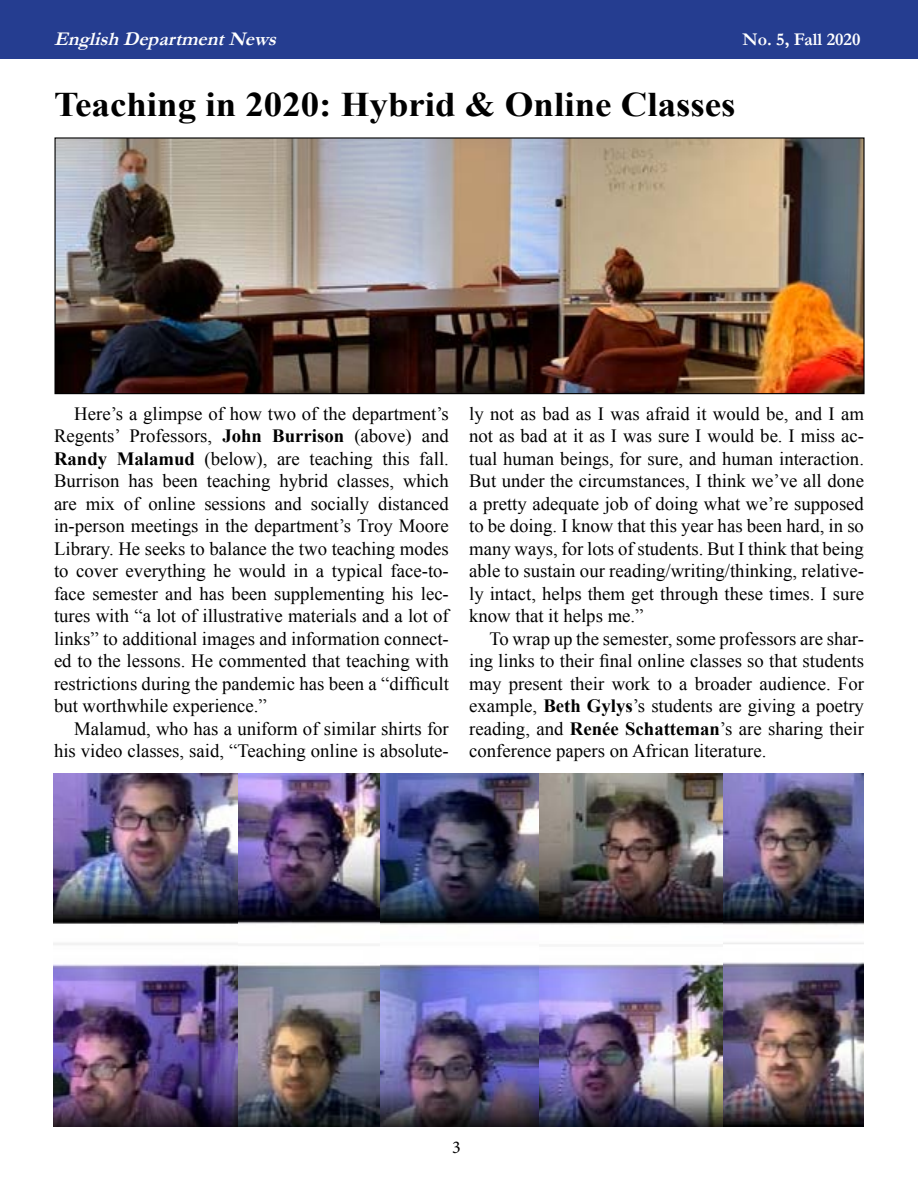
<style>
.page{position:relative;width:918px;height:1188px;background:#fff}
.page>*{position:absolute;margin:0;border:0;box-sizing:border-box;transform-origin:0 0}
.t1{font:700 34.5px "Times New Roman";color:#000;scale:1.07 1}
.t2{font:italic 700 19.5px "Garamond";color:#fff}
.t3{font:18.75px/22.5px "Times New Roman";color:#000;text-align:justify}
.t4{font:700 18px "Garamond";color:#fff}
.t5{font:18px "Minion Pro";color:#000}
.s1{font-weight:700}
</style>
<div class="page">
<div style="left:0;top:0;width:918px;height:58px;background:#253d90"></div>
<img style="left:56px;top:139px;width:807px;height:253px">
<div style="left:54px;top:137px;width:811px;height:257px;border:1px solid #000"></div>
<img style="left:543px;top:773px;width:321px;height:353px">
<img style="left:380px;top:773px;width:163px;height:353px">
<img style="left:237px;top:773px;width:143px;height:353px">
<img style="left:54px;top:773px;width:183px;height:353px">
<p class="t2" style="left:54px;top:26px;width:230px">EnglishDepartmentNews</p>
<p class="t4" style="left:742px;top:27px;width:120px">No. 5, Fall 2020</p>
<h1 class="t1" style="left:54px;top:81px;width:639px">Teaching in 2020: Hybrid &amp; Online Classes</h1>
<p class="t3" style="left:54px;top:402px;width:396px;text-indent:20px">Here’s a glimpse of how two of the department’s Regents’ Professors, <span class="s1">John Burrison</span> (above) and <span class="s1">Randy Malamud</span> (below), are teaching this fall.<br>Burrison has been teaching hybrid classes, which are mix of online sessions and socially distanced in-person meetings in the department’s Troy Moore Library. He seeks to balance the two teaching modes to cover everything he would in a typical face-to&shy;face semester and has been supplementing his lec&shy;tures with “a lot of illustrative materials and a lot of links” to additional images and information connect&shy;ed to the lessons. He commented that teaching with restrictions during the pandemic has been a “difficult but worthwhile experience.”</p>
<p class="t3" style="left:54px;top:717px;width:396px;text-align:right">Malamud, who has a uniform of similar shirts for his video classes, said, “Teaching online is absolute-</p>
<p class="t3" style="left:469px;top:402px;width:396px">ly not as bad as I was afraid it would be, and I am not as bad at it as I was sure I would be. I miss ac&shy;tual human beings, for sure, and human interaction.<br>But under the circumstances, I think we’ve all done a pretty adequate job of doing what we’re supposed to be doing. I know that this year has been hard, in so many ways, for lots of students. But I think that being able to sustain our reading/writing/thinking, relative&shy;ly intact, helps them get through these times. I sure know that it helps me.”</p>
<p class="t3" style="left:469px;top:627px;width:396px;text-indent:20px">To wrap up the semester, some professors are shar&shy;ing links to their final online classes so that students may present their work to a broader audience. For example, <span class="s1">Beth Gylys</span>’s students are giving a poetry reading, and <span class="s1">Renée Schatteman</span>’s are sharing their conference papers on African literature.</p>
<p class="t5" style="left:452px;top:1135px;width:10px">3</p>
</div>
